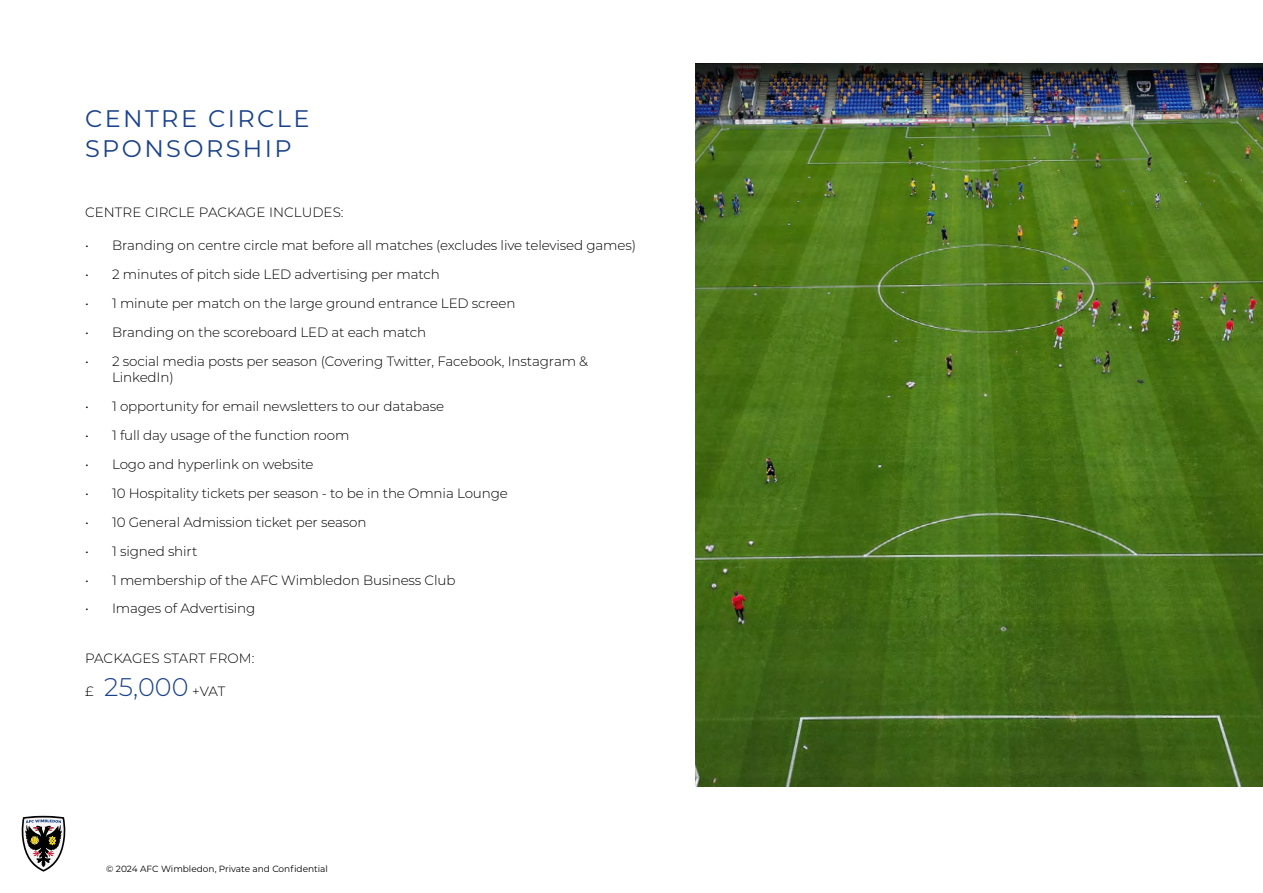
<style>
.page{position:relative;width:1263px;height:893px;background:#fff}
.page>*{position:absolute;margin:0;border:0;box-sizing:border-box;transform-origin:0 0}
.t1{font:300 25.5px "Montserrat";color:#1a428a}
.t2{font:24px/30px "Montserrat";letter-spacing:.1em;color:#1a428a}
.t3{font:300 13.5px/16.2px "Montserrat";letter-spacing:-.01em;color:#000}
.t4{font:9px "Montserrat";color:#000}
.s1{font-size:13.5px;color:#000}
</style>
<div class="page">
<svg style="left:22px;top:816px;width:44px;height:56px"></svg>
<img style="left:695px;top:64px;width:568px;height:723px">
<h2 class="t2" style="left:85px;top:103px;width:226px">CENTRE CIRCLE<br>SPONSORSHIP</h2>
<p class="t3" style="left:85px;top:204px;width:260px">CENTRE CIRCLE PACKAGE INCLUDES:</p>
<p class="t3" style="left:85px;top:236px;width:553px">• Branding on centre circle mat before all matches (excludes live televised games)</p>
<p class="t3" style="left:85px;top:265px;width:356px">• 2 minutes of pitch side LED advertising per match</p>
<p class="t3" style="left:85px;top:294px;width:432px">• 1 minute per match on the large ground entrance LED screen</p>
<p class="t3" style="left:85px;top:323px;width:343px">• Branding on the scoreboard LED at each match</p>
<p class="t3" style="left:112px;top:352px;width:478px;text-indent:-27px">• 2 social media posts per season (Covering Twitter, Facebook, Instagram &amp;<br>LinkedIn)</p>
<p class="t3" style="left:85px;top:397px;width:361px">• 1 opportunity for email newsletters to our database</p>
<p class="t3" style="left:85px;top:426px;width:266px">• 1 full day usage of the function room</p>
<p class="t3" style="left:85px;top:455px;width:230px">• Logo and hyperlink on website</p>
<p class="t3" style="left:85px;top:484px;width:424px">• 10 Hospitality tickets per season - to be in the Omnia Lounge</p>
<p class="t3" style="left:85px;top:513px;width:283px">• 10 General Admission ticket per season</p>
<p class="t3" style="left:85px;top:542px;width:114px">• 1 signed shirt</p>
<p class="t3" style="left:85px;top:571px;width:372px">• 1 membership of the AFC Wimbledon Business Club</p>
<p class="t3" style="left:85px;top:600px;width:172px">• Images of Advertising</p>
<p class="t3" style="left:85px;top:649px;width:171px">PACKAGES START FROM:</p>
<h1 class="t1" style="left:85px;top:669px;width:142px"><span class="s1">£</span> 25,000 <span class="s1">+VAT</span></h1>
<p class="t4" style="left:106px;top:862px;width:223px">© 2024 AFC Wimbledon, Private and Confidential</p>
</div>
